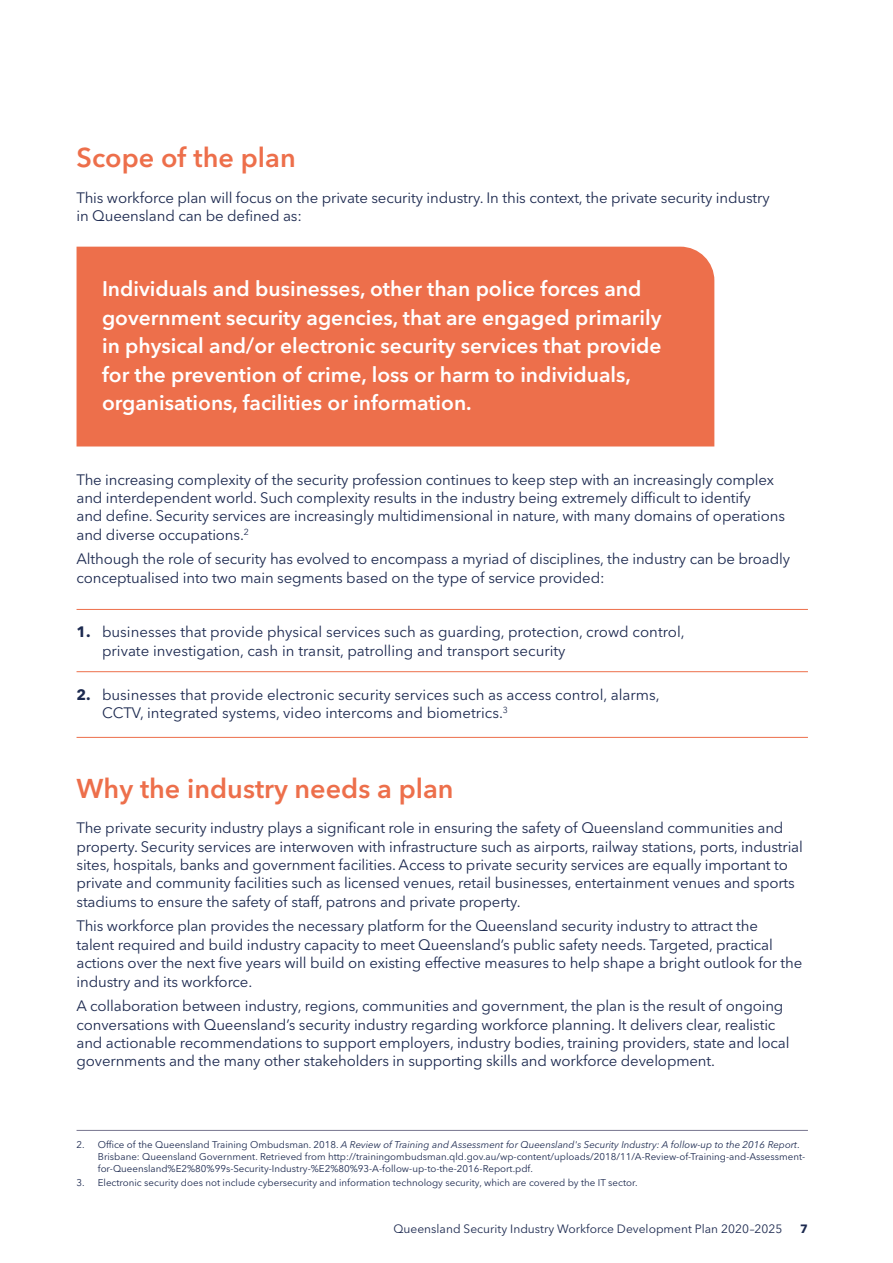
<style>
.page{position:relative;width:893px;height:1263px;background:#fff}
.page>*{position:absolute;margin:0;border:0;box-sizing:border-box;transform-origin:0 0}
.t1{font:600 27px "Avenir Next LT Pro";color:#ed6f4b}
.t2{font:600 21px/28.5px "Avenir Next LT Pro";color:#fff}
.t3{font:15px/18.3px "Avenir Next LT Pro";letter-spacing:-.01em;color:#1d2a50}
.t4{font:12px "Avenir Next LT Pro";color:#1d2a50}
.t5{font:700 12px "Avenir Next LT Pro";color:#1d2a50}
.t6{font:9.75px/12px "Avenir Next LT Pro";color:#1d2a50}
.s1{font-weight:700}
.s2{font-style:italic}
</style>
<div class="page">
<hr style="left:77px;top:1130px;width:731px;height:1px;background:#78768f">
<hr style="left:77px;top:609px;width:731px;height:1px;background:#ed6f4b">
<hr style="left:77px;top:671px;width:731px;height:1px;background:#ed6f4b">
<hr style="left:77px;top:737px;width:731px;height:1px;background:#ed6f4b">
<div style="left:77px;top:247px;width:637px;height:199px;background:#ed6f4b"></div>
<h1 class="t1" style="left:77px;top:141px;width:221px">Scope of the plan</h1>
<p class="t3" style="left:77px;top:188px;width:695px">This workforce plan will focus on the private security industry. In this context, the private security industry in Queensland can be defined as:</p>
<p class="t2" style="left:102px;top:274px;width:561px">Individuals and businesses, other than police forces and government security agencies, that are engaged primarily in physical and/or electronic security services that provide for the prevention of crime, loss or harm to individuals, organisations, facilities or information.</p>
<p class="t3" style="left:77px;top:470px;width:710px">The increasing complexity of the security profession continues to keep step with an increasingly complex and interdependent world. Such complexity results in the industry being extremely difficult to identify<br>and define. Security services are increasingly multidimensional in nature, with many domains of operations and diverse occupations.<sup>2</sup></p>
<p class="t3" style="left:77px;top:550px;width:715px">Although the role of security has evolved to encompass a myriad of disciplines, the industry can be broadly conceptualised into two main segments based on the type of service provided:</p>
<p class="t3" style="left:102px;top:623px;width:584px;text-indent:-26px"><span class="s1">1.</span> businesses that provide physical services such as guarding, protection, crowd control, private investigation, cash in transit, patrolling and transport security</p>
<p class="t3" style="left:102px;top:685px;width:559px;text-indent:-26px"><span class="s1">2.</span> businesses that provide electronic security services such as access control, alarms,<br>CCTV, integrated systems, video intercoms and biometrics.<sup>3</sup></p>
<h1 class="t1" style="left:77px;top:772px;width:379px">Why the industry needs a plan</h1>
<p class="t3" style="left:77px;top:819px;width:728px">The private security industry plays a significant role in ensuring the safety of Queensland communities and property. Security services are interwoven with infrastructure such as airports, railway stations, ports, industrial sites, hospitals, banks and government facilities. Access to private security services are equally important to private and community facilities such as licensed venues, retail businesses, entertainment venues and sports stadiums to ensure the safety of staff, patrons and private property.</p>
<p class="t3" style="left:77px;top:917px;width:727px">This workforce plan provides the necessary platform for the Queensland security industry to attract the<br>talent required and build industry capacity to meet Queensland’s public safety needs. Targeted, practical actions over the next five years will build on existing effective measures to help shape a bright outlook for the industry and its workforce.</p>
<p class="t3" style="left:77px;top:997px;width:714px">A collaboration between industry, regions, communities and government, the plan is the result of ongoing conversations with Queensland’s security industry regarding workforce planning. It delivers clear, realistic and actionable recommendations to support employers, industry bodies, training providers, state and local governments and the many other stakeholders in supporting skills and workforce development.</p>
<p class="t6" style="left:98px;top:1138px;width:709px;text-indent:-21px">2. Office of the Queensland Training Ombudsman. 2018. <span class="s2">A Review of Training and Assessment for Queensland's Security Industry: A follow-up to the 2016 Report</span>.<br>Brisbane: Queensland Government. Retrieved from http://trainingombudsman.qld.gov.au/wp-content/uploads/2018/11/A-Review-of-Training-and-Assessment&shy;for-Queensland%E2%80%99s-Security-Industry-%E2%80%93-A-follow-up-to-the-2016-Report.pdf.</p>
<p class="t6" style="left:77px;top:1177px;width:563px">3. Electronic security does not include cybersecurity and information technology security, which are covered by the IT sector.</p>
<p class="t4" style="left:393px;top:1222px;width:390px">Queensland Security Industry Workforce Development Plan 2020–2025</p>
<p class="t5" style="left:800px;top:1222px;width:9px">7</p>
</div>
